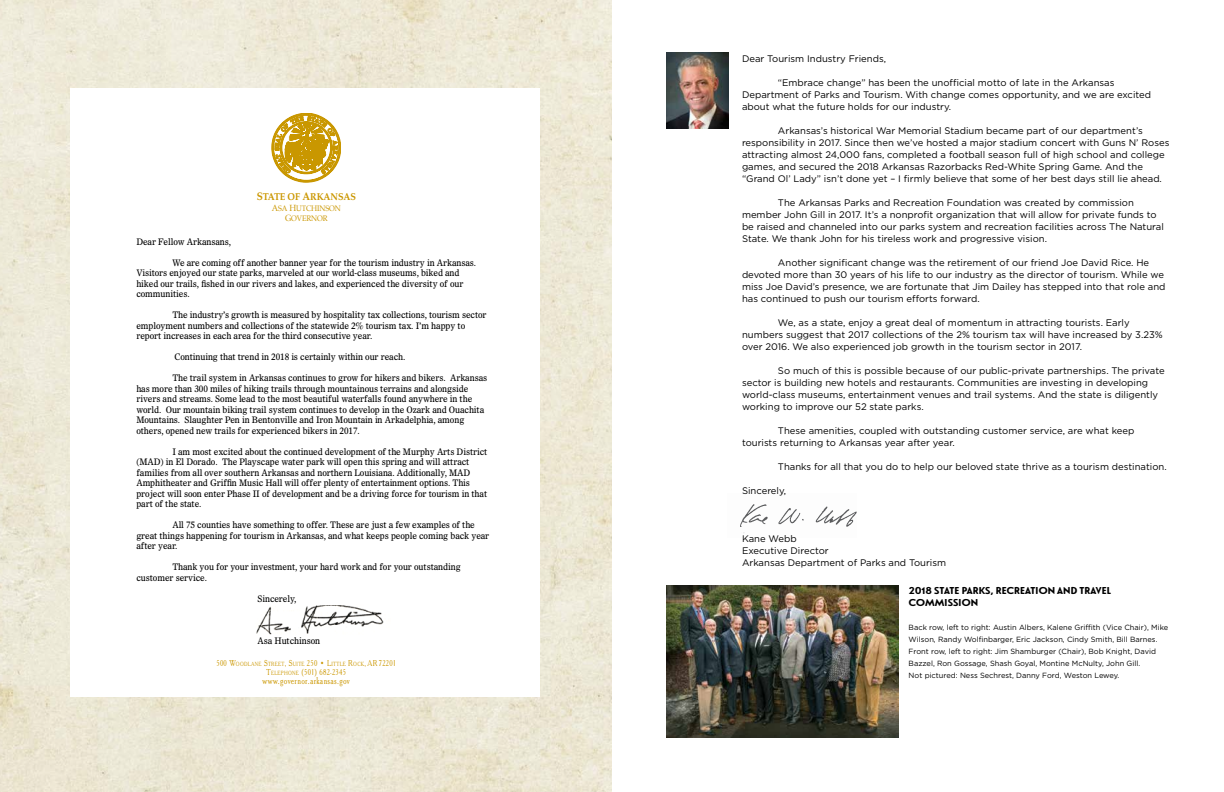
<style>
.page{position:relative;width:1224px;height:792px;background:#fff}
.page>*{position:absolute;margin:0;border:0;box-sizing:border-box;transform-origin:0 0}
.t1{font:10.5px "Cheltenham Old Sty T";letter-spacing:.04em;color:#cb9700;scale:.8 1}
.t2{font:10px/12px "Le Havre Rough Primary";letter-spacing:-.05em;color:#000}
.t3{font:10px "Palatino Bold Os F";letter-spacing:-.01em;color:#cb9700;scale:.91 1}
.t4{font:9.5px/12px "Gotham";color:#000}
.t5{font:9px/10.5px "Olympian";letter-spacing:-.01em;color:#000;scale:.91 1}
.t6{font:9px "Cheltenham Old Sty T";letter-spacing:.04em;color:#cb9700;scale:.8 1}
.t7{font:8px/10.5px "Palatino";letter-spacing:-.01em;color:#cb9700;text-align:center;scale:.91 1}
.t8{font:7.5px/12px "Gotham";color:#000}
.t9{font:6.3px "Cheltenham Old Sty T";letter-spacing:.055em;color:#cb9700;scale:.8 1}
.s1{font-size:11px}
.s2{font-size:9px}
.s3{font-size:6.3px}
</style>
<div class="page">
<img style="left:666px;top:53px;width:63px;height:76px">
<img style="left:0;top:0;width:612px;height:792px">
<div style="left:71px;top:88px;width:469px;height:608px;background:#fff"></div>
<svg style="left:272px;top:113px;width:69px;height:69px"></svg>
<img style="left:740px;top:505px;width:116px;height:22px">
<img style="left:666px;top:586px;width:233px;height:152px">
<img style="left:256px;top:605px;width:128px;height:30px">
<p class="t3" style="left:257px;top:191px;width:111px"><span class="s1">S</span>TATE OF <span class="s1">A</span>RKANSAS</p>
<p class="t7" style="left:272px;top:203px;width:78px"><span class="s2">A</span>SA <span class="s2">H</span>UTCHINSON<br><span class="s2">G</span>OVERNOR</p>
<p class="t5" style="left:136px;top:236px;width:106px">Dear Fellow Arkansans,</p>
<p class="t5" style="left:136px;top:257px;width:375px;text-indent:36px">We are coming off another banner year for the tourism industry in Arkansas.<br>Visitors enjoyed our state parks, marveled at our world-class museums, biked and hiked our trails, fished in our rivers and lakes, and experienced the diversity of our communities.</p>
<p class="t5" style="left:136px;top:309px;width:387px;text-indent:36px">The industry’s growth is measured by hospitality tax collections, tourism sector employment numbers and collections of the statewide 2% tourism tax. I’m happy to report increases in each area for the third consecutive year.</p>
<p class="t5" style="left:175px;top:351px;width:255px">Continuing that trend in 2018 is certainly within our reach.</p>
<p class="t5" style="left:136px;top:372px;width:387px;text-indent:36px">The trail system in Arkansas continues to grow for hikers and bikers. Arkansas has more than 300 miles of hiking trails through mountainous terrains and alongside rivers and streams. Some lead to the most beautiful waterfalls found anywhere in the world. Our mountain biking trail system continues to develop in the Ozark and Ouachita Mountains. Slaughter Pen in Bentonville and Iron Mountain in Arkadelphia, among others, opened new trails for experienced bikers in 2017.</p>
<p class="t5" style="left:136px;top:446px;width:387px;text-indent:36px">I am most excited about the continued development of the Murphy Arts District (MAD) in El Dorado. The Playscape water park will open this spring and will attract families from all over southern Arkansas and northern Louisiana. Additionally, MAD Amphitheater and Griffin Music Hall will offer plenty of entertainment options. This project will soon enter Phase II of development and be a driving force for tourism in that part of the state.</p>
<p class="t5" style="left:136px;top:519px;width:389px;text-indent:36px">All 75 counties have something to offer. These are just a few examples of the great things happening for tourism in Arkansas, and what keeps people coming back year after year.</p>
<p class="t5" style="left:136px;top:561px;width:358px;text-indent:36px">Thank you for your investment, your hard work and for your outstanding customer service.</p>
<p class="t5" style="left:258px;top:593px;width:44px">Sincerely,</p>
<p class="t5" style="left:258px;top:635px;width:70px">Asa Hutchinson</p>
<p class="t9" style="left:216px;top:660px;width:226px"><span class="s2">500 W</span>OODLANE <span class="s2">S</span>TREET<span class="s2">, S</span>UITE <span class="s2">250 • L</span>ITTLE <span class="s2">R</span>OCK<span class="s2">, AR 72201</span></p>
<p class="t6" style="left:267px;top:667px;width:101px">T<span class="s3">ELEPHONE</span> (501) 682-2345</p>
<p class="t1" style="left:263px;top:675px;width:111px">www.governor.arkansas.gov</p>
<p class="t4" style="left:742px;top:52px;width:146px">Dear Tourism Industry Friends,</p>
<p class="t4" style="left:742px;top:76px;width:411px;text-indent:36px">“Embrace change” has been the unofficial motto of late in the Arkansas<br>Department of Parks and Tourism. With change comes opportunity, and we are excited about what the future holds for our industry.</p>
<p class="t4" style="left:742px;top:124px;width:429px;text-indent:36px">Arkansas’s historical War Memorial Stadium became part of our department’s responsibility in 2017. Since then we’ve hosted a major stadium concert with Guns N’ Roses attracting almost 24,000 fans, completed a football season full of high school and college games, and secured the 2018 Arkansas Razorbacks Red-White Spring Game. And the “Grand Ol’ Lady” isn’t done yet – I firmly believe that some of her best days still lie ahead.</p>
<p class="t4" style="left:742px;top:196px;width:423px;text-indent:36px">The Arkansas Parks and Recreation Foundation was created by commission member John Gill in 2017. It’s a nonprofit organization that will allow for private funds to be raised and channeled into our parks system and recreation facilities across The Natural State. We thank John for his tireless work and progressive vision.</p>
<p class="t4" style="left:742px;top:256px;width:425px;text-indent:36px">Another significant change was the retirement of our friend Joe David Rice. He devoted more than 30 years of his life to our industry as the director of tourism. While we miss Joe David’s presence, we are fortunate that Jim Dailey has stepped into that role and has continued to push our tourism efforts forward.</p>
<p class="t4" style="left:742px;top:316px;width:422px;text-indent:36px">We, as a state, enjoy a great deal of momentum in attracting tourists. Early numbers suggest that 2017 collections of the 2% tourism tax will have increased by 3.23% over 2016. We also experienced job growth in the tourism sector in 2017.</p>
<p class="t4" style="left:742px;top:364px;width:424px;text-indent:36px">So much of this is possible because of our public-private partnerships. The private sector is building new hotels and restaurants. Communities are investing in developing world-class museums, entertainment venues and trail systems. And the state is diligently working to improve our 52 state parks.</p>
<p class="t4" style="left:742px;top:424px;width:394px;text-indent:36px">These amenities, coupled with outstanding customer service, are what keep tourists returning to Arkansas year after year.</p>
<p class="t4" style="left:778px;top:460px;width:390px">Thanks for all that you do to help our beloved state thrive as a tourism destination.</p>
<p class="t4" style="left:742px;top:484px;width:46px">Sincerely,</p>
<p class="t4" style="left:742px;top:532px;width:206px">Kane Webb<br>Executive Director<br>Arkansas Department of Parks and Tourism</p>
<p class="t2" style="left:909px;top:584px;width:204px">2018 STATE PARKS, RECREATION AND TRAVEL<br>COMMISSION</p>
<p class="t8" style="left:909px;top:621px;width:261px">Back row, left to right: Austin Albers, Kalene Griffith (Vice Chair), Mike Wilson, Randy Wolfinbarger, Eric Jackson, Cindy Smith, Bill Barnes.<br>Front row, left to right: Jim Shamburger (Chair), Bob Knight, David Bazzel, Ron Gossage, Shash Goyal, Montine McNulty, John Gill.<br>Not pictured: Ness Sechrest, Danny Ford, Weston Lewey.</p>
</div>
